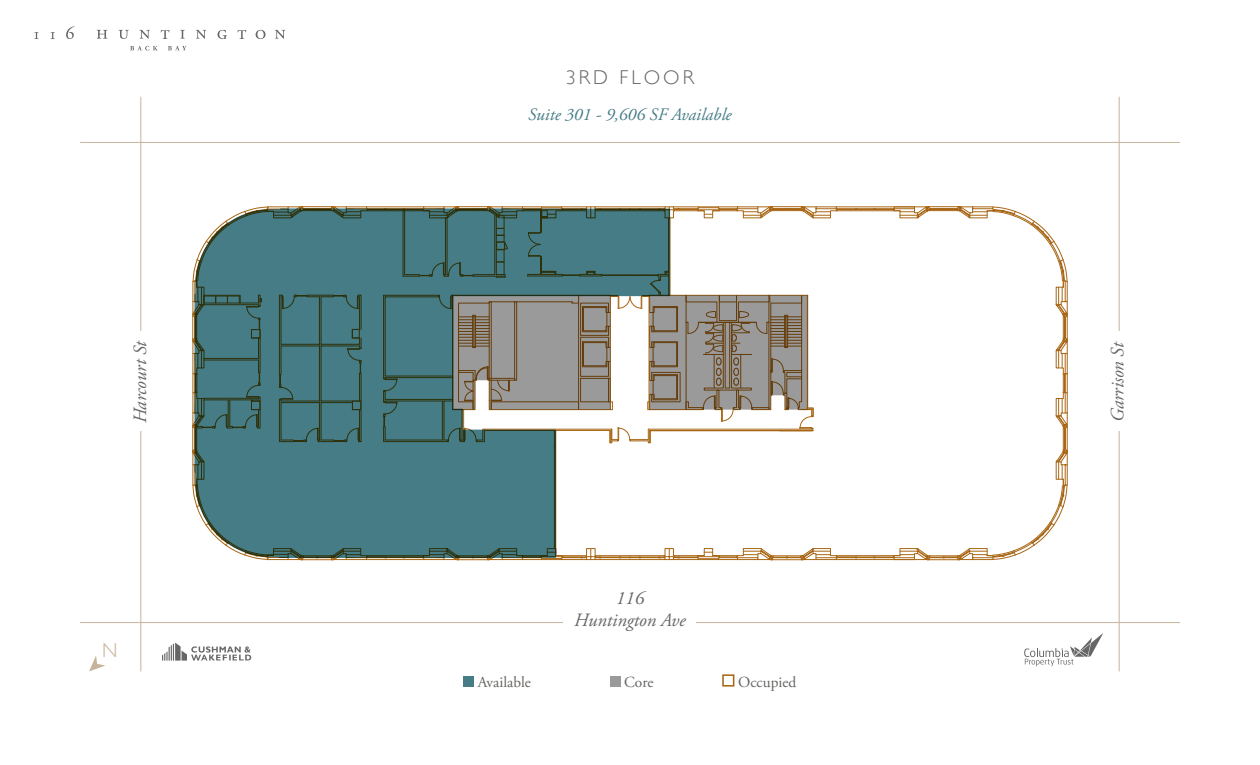
<style>
.page{position:relative;width:1260px;height:765px;background:#fff}
.page>*{position:absolute;margin:0;border:0;box-sizing:border-box;transform-origin:0 0}
.t1{font:300 20px "Gill Sans";letter-spacing:.15em;color:#666}
.t2{font:300 20px "Gill Sans";color:#c7b399}
.t3{font:italic 18.75px "Adobe Garamond Pro";color:#666}
.t4{font:italic 17.5px "Adobe Garamond Pro";color:#467c87}
.t5{font:15.38px "Adobe Garamond Pro";color:#676563}
</style>
<div class="page">
<svg style="left:192px;top:206px;width:876px;height:355px"></svg>
<svg style="left:195px;top:208px;width:475px;height:350px;background:#698d90"></svg>
<hr style="left:80px;top:142px;width:1100px;height:1px;background:#c7b399">
<hr style="left:80px;top:622px;width:1100px;height:1px;background:#c7b399">
<hr style="left:141px;top:97px;width:1px;height:574px;background:#c7b399">
<hr style="left:1119px;top:97px;width:1px;height:574px;background:#c7b399">
<div style="left:128px;top:331px;width:24px;height:100px;background:#fff"></div>
<div style="left:1106px;top:331px;width:25px;height:100px;background:#fff"></div>
<div style="left:564px;top:611px;width:132px;height:24px;background:#fff"></div>
<svg style="left:89px;top:656px;width:16px;height:15px"></svg>
<svg style="left:1024px;top:633px;width:79px;height:33px"></svg>
<div style="left:463px;top:676px;width:11px;height:11px;background:#457c86"></div>
<div style="left:610px;top:676px;width:10px;height:11px;background:#9a9a9a"></div>
<div style="left:722px;top:674px;width:12px;height:13px;border:2px solid #a86615"></div>
<svg style="left:34px;top:32px;width:5px;height:7px"></svg>
<svg style="left:50px;top:32px;width:5px;height:7px"></svg>
<svg style="left:66px;top:26px;width:9px;height:13px"></svg>
<svg style="left:97px;top:30px;width:11px;height:9px"></svg>
<svg style="left:119px;top:30px;width:10px;height:9px"></svg>
<svg style="left:139px;top:30px;width:11px;height:9px"></svg>
<svg style="left:161px;top:30px;width:9px;height:9px"></svg>
<svg style="left:180px;top:30px;width:5px;height:9px"></svg>
<svg style="left:196px;top:30px;width:10px;height:9px"></svg>
<svg style="left:217px;top:30px;width:10px;height:9px"></svg>
<svg style="left:237px;top:30px;width:9px;height:9px"></svg>
<svg style="left:256px;top:30px;width:10px;height:9px"></svg>
<svg style="left:275px;top:30px;width:10px;height:9px"></svg>
<svg style="left:130px;top:46px;width:28px;height:4px"></svg>
<svg style="left:168px;top:46px;width:19px;height:4px"></svg>
<svg style="left:162px;top:643px;width:89px;height:18px"></svg>
<p class="t1" style="left:566px;top:62px;width:130px">3RD FLOOR</p>
<p class="t4" style="left:528px;top:104px;width:205px">Suite 301 - 9,606 SF Available</p>
<p class="t3" style="left:129px;top:423px;width:85px;rotate:-90deg">Harcourt St</p>
<p class="t3" style="left:1106px;top:422px;width:82px;rotate:-90deg">Garrison St</p>
<p class="t2" style="left:102px;top:635px;width:17px">N</p>
<p class="t3" style="left:616px;top:587px;width:30px">116</p>
<p class="t3" style="left:574px;top:609px;width:113px">Huntington Ave</p>
<p class="t5" style="left:478px;top:672px;width:55px">Available</p>
<p class="t5" style="left:624px;top:672px;width:31px">Core</p>
<p class="t5" style="left:738px;top:672px;width:60px">Occupied</p>
</div>
